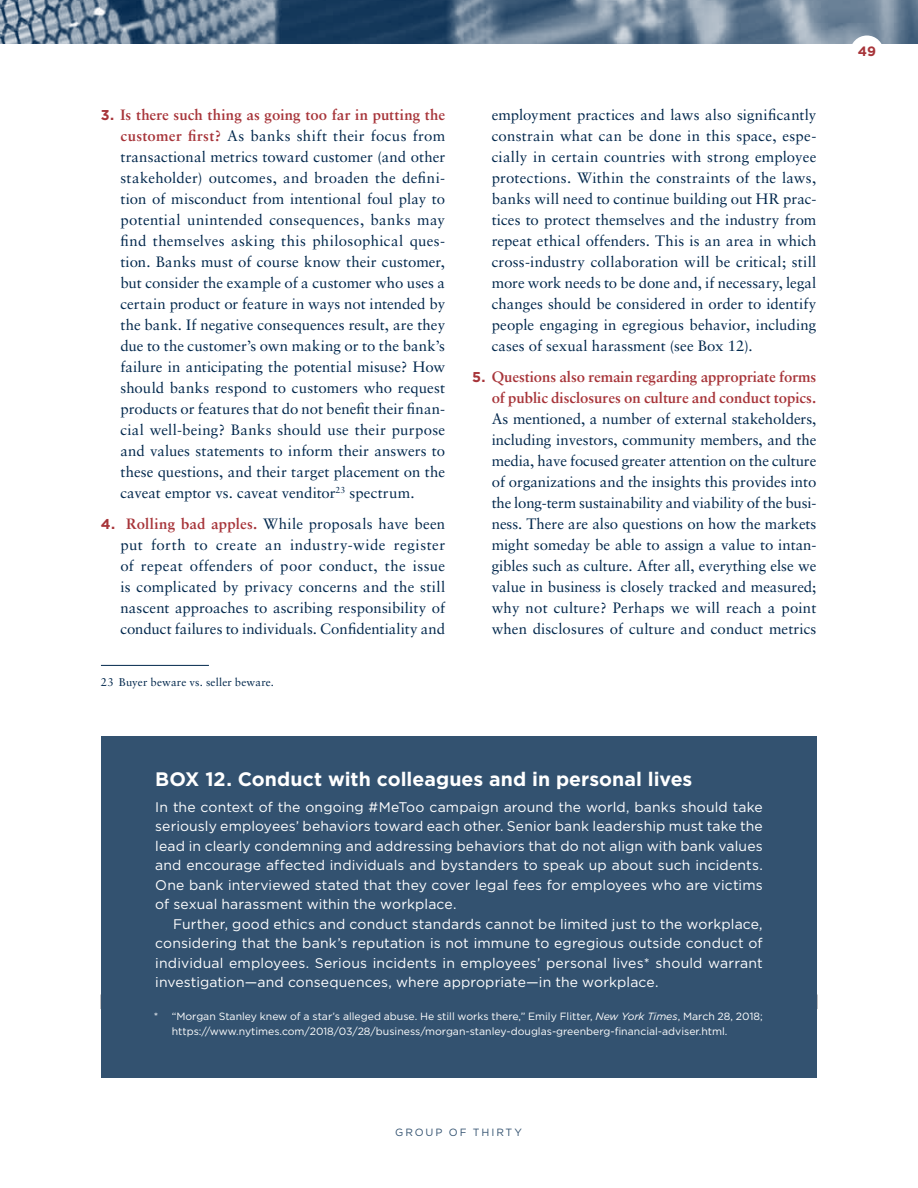
<style>
.page{position:relative;width:918px;height:1188px;background:#fff}
.page>*{position:absolute;margin:0;border:0;box-sizing:border-box;transform-origin:0 0}
.t1{font:700 19.5px "Gotham";color:#fff}
.t2{font:15px/21px "Sabon";letter-spacing:.01em;color:#00274c;text-align:justify}
.t3{font:700 15px/21px "Sabon";letter-spacing:-.005em;color:#a73439;text-align:right}
.t4{font:13.95px/19.5px "Gotham";letter-spacing:.01em;color:#fff;text-align:justify}
.t5{font:700 13.5px "Gotham";color:#a73439}
.t6{font:11.25px "Sabon";letter-spacing:.015em;color:#00274c}
.t7{font:10.5px/15px "Gotham";color:#fff}
.t8{font:10.5px "Gotham";letter-spacing:.18em;color:#335270}
.s1{font-family:"Gotham";font-weight:700;font-size:14.25px;color:#a73439}
.s2{font-weight:700;color:#a73439}
.s3{font-family:"Gotham";font-size:14.25px}
.s4{font-style:italic}
</style>
<div class="page">
<img style="left:0;top:0;width:918px;height:43px">
<div style="left:850px;top:36px;width:34px;height:33px;background:#fff;border-radius:50%"></div>
<hr style="left:101px;top:665px;width:108px;height:1px;background:#00274c">
<div style="left:101px;top:736px;width:716px;height:66px;background:#335270"></div>
<div style="left:101px;top:780px;width:716px;height:172px;background:#335270"></div>
<div style="left:101px;top:897px;width:716px;height:133px;background:#335270"></div>
<div style="left:101px;top:991px;width:716px;height:87px;background:#335270"></div>
<p class="t2" style="left:120px;top:104px;width:326px;text-indent:-20px"><span class="s1">3.</span> <span class="s2">Is there such thing as going too far in putting the customer first?</span> As banks shift their focus from transactional metrics toward customer (and other stakeholder) outcomes, and broaden the defini&shy;tion of misconduct from intentional foul play to potential unintended consequences, banks may find themselves asking this philosophical ques&shy;tion. Banks must of course know their customer, but consider the example of a customer who uses a certain product or feature in ways not intended by the bank. If negative consequences result, are they due to the customer’s own making or to the bank’s failure in anticipating the potential misuse? How should banks respond to customers who request products or features that do not benefit their finan&shy;cial well-being? Banks should use their purpose and values statements to inform their answers to these questions, and their target placement on the caveat emptor vs. caveat venditor<sup>23</sup> spectrum.</p>
<p class="t2" style="left:120px;top:513px;width:326px;text-indent:-20px"><span class="s1">4.</span> <span class="s2">Rolling bad apples.</span> While proposals have been put forth to create an industry-wide register of repeat offenders of poor conduct, the issue is complicated by privacy concerns and the still nascent approaches to ascribing responsibility of conduct failures to individuals. Confidentiality and</p>
<p class="t6" style="left:101px;top:675px;width:175px">23 Buyer beware vs. seller beware.</p>
<p class="t2" style="left:492px;top:104px;width:326px">employment practices and laws also significantly constrain what can be done in this space, espe&shy;cially in certain countries with strong employee protections. Within the constraints of the laws, banks will need to continue building out HR prac&shy;tices to protect themselves and the industry from repeat ethical offenders. This is an area in which cross-industry collaboration will be critical; still more work needs to be done and, if necessary, legal changes should be considered in order to identify people engaging in egregious behavior, including cases of sexual harassment (see Box 12).</p>
<p class="t3" style="left:472px;top:366px;width:346px"><span class="s3">5.</span> Questions also remain regarding appropriate forms of public disclosures on culture and conduct topics.</p>
<p class="t2" style="left:492px;top:408px;width:326px">As mentioned, a number of external stakeholders, including investors, community members, and the media, have focused greater attention on the culture of organizations and the insights this provides into the long-term sustainability and viability of the busi&shy;ness. There are also questions on how the markets might someday be able to assign a value to intan&shy;gibles such as culture. After all, everything else we value in business is closely tracked and measured; why not culture? Perhaps we will reach a point when disclosures of culture and conduct metrics</p>
<h1 class="t1" style="left:155px;top:767px;width:539px">BOX 12. Conduct with colleagues and in personal lives</h1>
<p class="t4" style="left:155px;top:797px;width:609px">In the context of the ongoing #MeToo campaign around the world, banks should take seriously employees’ behaviors toward each other. Senior bank leadership must take the lead in clearly condemning and addressing behaviors that do not align with bank values and encourage affected individuals and bystanders to speak up about such incidents.<br>One bank interviewed stated that they cover legal fees for employees who are victims of sexual harassment within the workplace.</p>
<p class="t4" style="left:155px;top:914px;width:609px;text-indent:18px">Further, good ethics and conduct standards cannot be limited just to the workplace, considering that the bank’s reputation is not immune to egregious outside conduct of individual employees. Serious incidents in employees’ personal lives* should warrant investigation—and consequences, where appropriate—in the workplace.</p>
<p class="t7" style="left:172px;top:1009px;width:593px;text-indent:-18px">* “Morgan Stanley knew of a star’s alleged abuse. He still works there,” Emily Flitter, <span class="s4">New York Times</span>, March 28, 2018; https://www.nytimes.com/2018/03/28/business/morgan-stanley-douglas-greenberg-financial-adviser.html.</p>
<p class="t8" style="left:395px;top:1126px;width:128px">GROUP OF THIRTY</p>
<p class="t5" style="left:858px;top:43px;width:20px">49</p>
</div>
